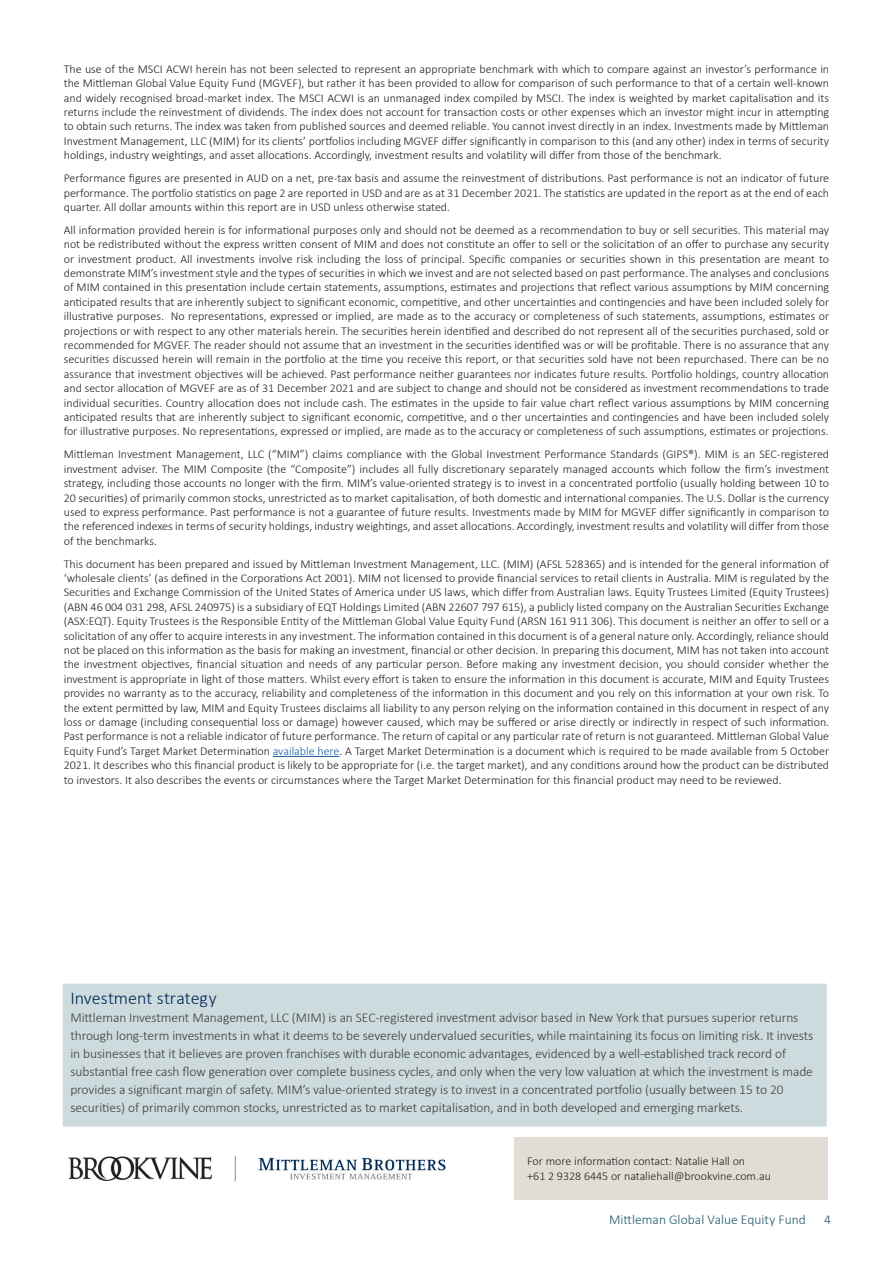
<style>
.page{position:relative;width:893px;height:1263px;background:#fff}
.page>*{position:absolute;margin:0;border:0;box-sizing:border-box;transform-origin:0 0}
.Sub_heading{font:300 18px "Calibri";color:#002953}
.body_copy{font:300 13.5px/18px "Calibri";letter-spacing:-.005em;color:#3e3e3f}
.t1{font:300 13.5px "Calibri";letter-spacing:.005em;color:#20576c}
._07_Contact_details{font:300 12px/14.4px "Calibri";color:#231f20;text-align:justify}
.s1{color:#175d9e}
</style>
<div class="page">
<div style="left:61px;top:982px;width:767px;height:146px;background:#cddade;border:2px solid #fff"></div>
<div style="left:514px;top:1137px;width:314px;height:62px;background:#e1dcd4"></div>
<img style="left:68px;top:1155px;width:378px;height:27px">
<hr style="left:273px;top:756px;width:67px;height:1px;background:#175d9e">
<p class="_07_Contact_details" style="left:64px;top:61px;width:767px">The use of the MSCI ACWI herein has not been selected to represent an appropriate benchmark with which to compare against an investor’s performance in the Mittleman Global Value Equity Fund (MGVEF), but rather it has been provided to allow for comparison of such performance to that of a certain well-known and widely recognised broad-market index. The MSCI ACWI is an unmanaged index compiled by MSCI. The index is weighted by market capitalisation and its returns include the reinvestment of dividends. The index does not account for transaction costs or other expenses which an investor might incur in attempting to obtain such returns. The index was taken from published sources and deemed reliable. You cannot invest directly in an index. Investments made by Mittleman Investment Management, LLC (MIM) for its clients’ portfolios including MGVEF differ significantly in comparison to this (and any other) index in terms of security holdings, industry weightings, and asset allocations. Accordingly, investment results and volatility will differ from those of the benchmark.</p>
<p class="_07_Contact_details" style="left:64px;top:171px;width:767px">Performance figures are presented in AUD on a net, pre-tax basis and assume the reinvestment of distributions. Past performance is not an indicator of future performance. The portfolio statistics on page 2 are reported in USD and are as at 31 December 2021. The statistics are updated in the report as at the end of each quarter. All dollar amounts within this report are in USD unless otherwise stated.</p>
<p class="_07_Contact_details" style="left:64px;top:222px;width:767px">All information provided herein is for informational purposes only and should not be deemed as a recommendation to buy or sell securities. This material may not be redistributed without the express written consent of MIM and does not constitute an offer to sell or the solicitation of an offer to purchase any security or investment product. All investments involve risk including the loss of principal. Specific companies or securities shown in this presentation are meant to demonstrate MIM’s investment style and the types of securities in which we invest and are not selected based on past performance. The analyses and conclusions of MIM contained in this presentation include certain statements, assumptions, estimates and projections that reflect various assumptions by MIM concerning anticipated results that are inherently subject to significant economic, competitive, and other uncertainties and contingencies and have been included solely for illustrative purposes. No representations, expressed or implied, are made as to the accuracy or completeness of such statements, assumptions, estimates or projections or with respect to any other materials herein. The securities herein identified and described do not represent all of the securities purchased, sold or recommended for MGVEF. The reader should not assume that an investment in the securities identified was or will be profitable. There is no assurance that any securities discussed herein will remain in the portfolio at the time you receive this report, or that securities sold have not been repurchased. There can be no assurance that investment objectives will be achieved. Past performance neither guarantees nor indicates future results. Portfolio holdings, country allocation and sector allocation of MGVEF are as of 31 December 2021 and are subject to change and should not be considered as investment recommendations to trade individual securities. Country allocation does not include cash. The estimates in the upside to fair value chart reflect various assumptions by MIM concerning anticipated results that are inherently subject to significant economic, competitive, and o ther uncertainties and contingencies and have been included solely for illustrative purposes. No representations, expressed or implied, are made as to the accuracy or completeness of such assumptions, estimates or projections.</p>
<p class="_07_Contact_details" style="left:64px;top:447px;width:767px">Mittleman Investment Management, LLC (“MIM”) claims compliance with the Global Investment Performance Standards (GIPS®). MIM is an SEC-registered investment adviser. The MIM Composite (the “Composite”) includes all fully discretionary separately managed accounts which follow the firm’s investment strategy, including those accounts no longer with the firm. MIM’s value-oriented strategy is to invest in a concentrated portfolio (usually holding between 10 to 20 securities) of primarily common stocks, unrestricted as to market capitalisation, of both domestic and international companies. The U.S. Dollar is the currency used to express performance. Past performance is not a guarantee of future results. Investments made by MIM for MGVEF differ significantly in comparison to the referenced indexes in terms of security holdings, industry weightings, and asset allocations. Accordingly, investment results and volatility will differ from those of the benchmarks.</p>
<p class="_07_Contact_details" style="left:64px;top:556px;width:767px">This document has been prepared and issued by Mittleman Investment Management, LLC. (MIM) (AFSL 528365) and is intended for the general information of ‘wholesale clients’ (as defined in the Corporations Act 2001). MIM not licensed to provide financial services to retail clients in Australia. MIM is regulated by the Securities and Exchange Commission of the United States of America under US laws, which differ from Australian laws. Equity Trustees Limited (Equity Trustees) (ABN 46 004 031 298, AFSL 240975) is a subsidiary of EQT Holdings Limited (ABN 22607 797 615), a publicly listed company on the Australian Securities Exchange (ASX:EQT). Equity Trustees is the Responsible Entity of the Mittleman Global Value Equity Fund (ARSN 161 911 306). This document is neither an offer to sell or a solicitation of any offer to acquire interests in any investment. The information contained in this document is of a general nature only. Accordingly, reliance should not be placed on this information as the basis for making an investment, financial or other decision. In preparing this document, MIM has not taken into account the investment objectives, financial situation and needs of any particular person. Before making any investment decision, you should consider whether the investment is appropriate in light of those matters. Whilst every effort is taken to ensure the information in this document is accurate, MIM and Equity Trustees provides no warranty as to the accuracy, reliability and completeness of the information in this document and you rely on this information at your own risk. To the extent permitted by law, MIM and Equity Trustees disclaims all liability to any person relying on the information contained in this document in respect of any loss or damage (including consequential loss or damage) however caused, which may be suffered or arise directly or indirectly in respect of such information.<br>Past performance is not a reliable indicator of future performance. The return of capital or any particular rate of return is not guaranteed. Mittleman Global Value Equity Fund’s Target Market Determination <span class="s1">available here</span>. A Target Market Determination is a document which is required to be made available from 5 October 2021. It describes who this financial product is likely to be appropriate for (i.e. the target market), and any conditions around how the product can be distributed to investors. It also describes the events or circumstances where the Target Market Determination for this financial product may need to be reviewed.</p>
<p class="Sub_heading" style="left:70px;top:987px;width:148px">Investment strategy</p>
<p class="body_copy" style="left:70px;top:1008px;width:745px">Mittleman Investment Management, LLC (MIM) is an SEC-registered investment advisor based in New York that pursues superior returns through long-term investments in what it deems to be severely undervalued securities, while maintaining its focus on limiting risk. It invests in businesses that it believes are proven franchises with durable economic advantages, evidenced by a well-established track record of substantial free cash flow generation over complete business cycles, and only when the very low valuation at which the investment is made provides a significant margin of safety. MIM’s value-oriented strategy is to invest in a concentrated portfolio (usually between 15 to 20 securities) of primarily common stocks, unrestricted as to market capitalisation, and in both developed and emerging markets.</p>
<p class="_07_Contact_details" style="left:527px;top:1154px;width:219px">For more information contact: Natalie Hall on</p>
<p class="_07_Contact_details" style="left:527px;top:1168px;width:245px">+61 2 9328 6445 or nataliehall@brookvine.com.au</p>
<p class="t1" style="left:609px;top:1211px;width:198px">Mittleman Global Value Equity Fund</p>
<p class="t1" style="left:824px;top:1211px;width:8px">4</p>
</div>
